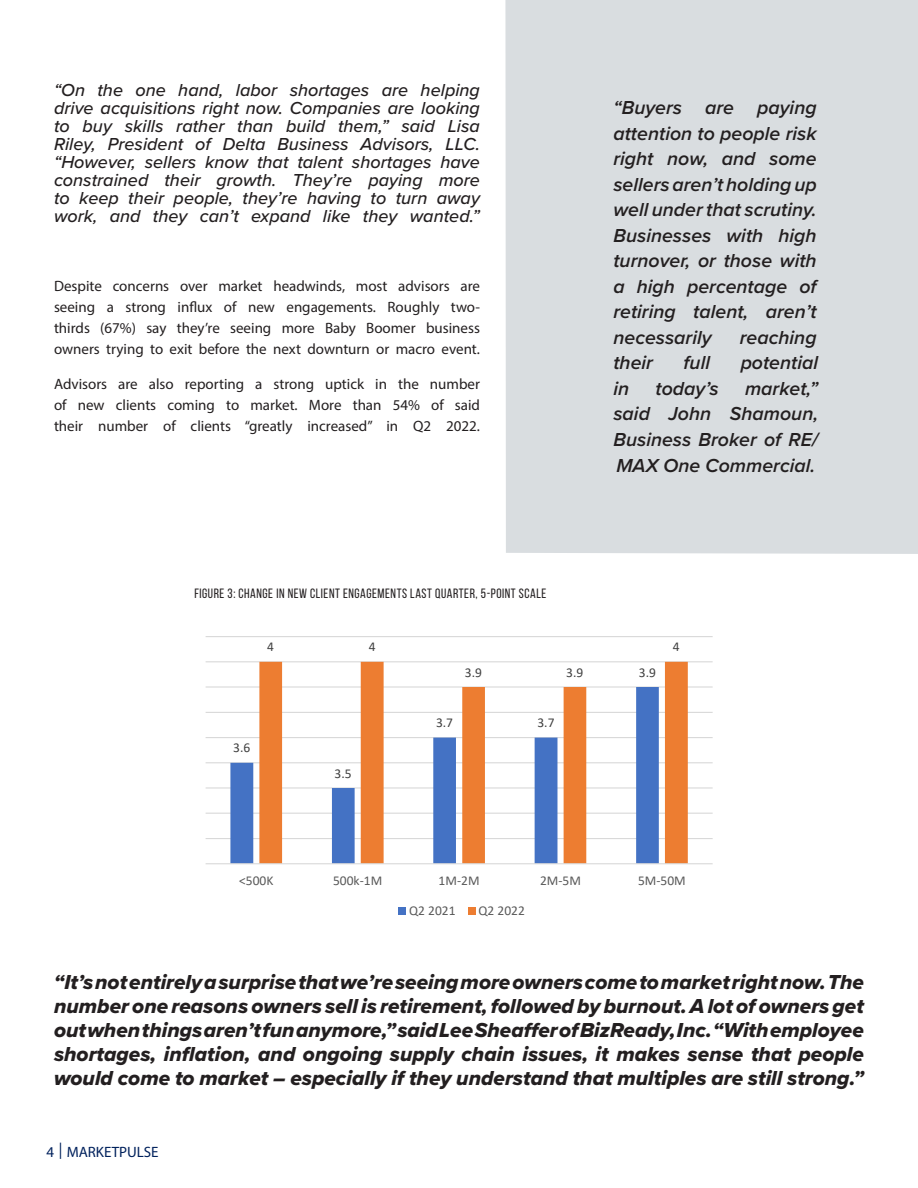
<style>
.page{position:relative;width:918px;height:1188px;background:#fff}
.page>*{position:absolute;margin:0;border:0;box-sizing:border-box;transform-origin:0 0}
.t1{font:21px/24px "Proxima Nova Extrabld It";color:#231f20;text-align:justify}
.body{font:italic 600 19.5px/25.5px "Proxima Nova";color:#231f20;text-align:justify}
.t2{font:italic 500 18px/18px "Proxima Nova";color:#231f20;text-align:justify}
.t3{font:15px/21px "Myriad Pro";color:#231f20;text-align:justify}
.t4{font:15px "Myriad Pro";color:#00215c}
.body-2{font:13.5px "Bebas Neue";letter-spacing:.04em;color:#231f20}
.t5{font:13.5px "Calibri";color:#595959}
.t6{font:13.5px "Calibri";color:#404040}
.s1{font-family:"Bebas Neue";font-size:20.7px}
</style>
<div class="page">
<div style="left:505px;top:0;width:413px;height:554px;background:#d9dde0"></div>
<hr style="left:206px;top:838px;width:507px;height:1px;background:#d9d9d9">
<hr style="left:206px;top:813px;width:507px;height:1px;background:#d9d9d9">
<hr style="left:206px;top:787px;width:507px;height:2px;background:#d9d9d9">
<hr style="left:206px;top:762px;width:507px;height:1px;background:#d9d9d9">
<hr style="left:206px;top:737px;width:507px;height:1px;background:#d9d9d9">
<hr style="left:206px;top:712px;width:507px;height:1px;background:#d9d9d9">
<hr style="left:206px;top:686px;width:507px;height:2px;background:#d9d9d9">
<hr style="left:206px;top:661px;width:507px;height:1px;background:#d9d9d9">
<hr style="left:206px;top:636px;width:507px;height:1px;background:#d9d9d9">
<svg style="left:230px;top:687px;width:29px;height:176px"></svg>
<svg style="left:259px;top:662px;width:429px;height:201px"></svg>
<hr style="left:206px;top:863px;width:507px;height:1px;background:#d9d9d9">
<div style="left:399px;top:908px;width:7px;height:7px;background:#4472c4"></div>
<div style="left:468px;top:908px;width:7px;height:7px;background:#ed7d31"></div>
<p class="t2" style="left:54px;top:81px;width:428px">“On the one hand, labor shortages are helping drive acquisitions right now. Companies are looking to buy skills rather than build them,” said Lisa Riley, President of Delta Business Advisors, LLC. “However, sellers know that talent shortages have constrained their growth. They’re paying more to keep their people, they’re having to turn away work, and they can’t expand like they wanted.”</p>
<p class="t3" style="left:54px;top:276px;width:428px">Despite concerns over market headwinds, most advisors are seeing a strong influx of new engagements. Roughly two&shy;thirds (67%) say they’re seeing more Baby Boomer business owners trying to exit before the next downturn or macro event.</p>
<p class="t3" style="left:54px;top:373px;width:428px">Advisors are also reporting a strong uptick in the number of new clients coming to market. More than 54% of said their number of clients “greatly increased” in Q2 2022.</p>
<p class="body" style="left:613px;top:95px;width:205px">“Buyers are paying attention to people risk right now, and some sellers aren’t holding up well under that scrutiny.<br>Businesses with high turnover, or those with a high percentage of retiring talent, aren’t necessarily</p>
<p class="body" style="left:740px;top:324px;width:78px">reaching</p>
<p class="body" style="left:613px;top:350px;width:41px">their</p>
<p class="body" style="left:684px;top:350px;width:28px">full</p>
<p class="body" style="left:741px;top:350px;width:79px">potential</p>
<p class="body" style="left:613px;top:375px;width:17px">in</p>
<p class="body" style="left:656px;top:375px;width:65px">today’s</p>
<p class="body" style="left:613px;top:375px;width:206px;text-indent:132px">market,” said John Shamoun, Business Broker of RE/ MAX One Commercial.</p>
<p class="body-2" style="left:194px;top:586px;width:353px">FIGURE 3: CHANGE IN NEW CLIENT ENGAGEMENTS LAST QUARTER, 5-POINT SCALE</p>
<p class="t6" style="left:267px;top:638px;width:8px">4</p>
<p class="t6" style="left:369px;top:638px;width:8px">4</p>
<p class="t6" style="left:233px;top:738px;width:19px">3.6</p>
<p class="t6" style="left:335px;top:764px;width:19px">3.5</p>
<p class="t6" style="left:465px;top:663px;width:19px">3.9</p>
<p class="t6" style="left:566px;top:663px;width:19px">3.9</p>
<p class="t6" style="left:436px;top:713px;width:19px">3.7</p>
<p class="t6" style="left:537px;top:713px;width:19px">3.7</p>
<p class="t6" style="left:639px;top:663px;width:19px">3.9</p>
<p class="t6" style="left:673px;top:638px;width:8px">4</p>
<p class="t5" style="left:239px;top:871px;width:36px">&lt;500K</p>
<p class="t5" style="left:333px;top:871px;width:51px">500k-1M</p>
<p class="t5" style="left:439px;top:871px;width:42px">1M-2M</p>
<p class="t5" style="left:540px;top:871px;width:42px">2M-5M</p>
<p class="t5" style="left:638px;top:871px;width:49px">5M-50M</p>
<p class="t5" style="left:409px;top:901px;width:48px">Q2 2021</p>
<p class="t5" style="left:479px;top:901px;width:48px">Q2 2022</p>
<p class="t1" style="left:54px;top:970px;width:812px">“It’s not entirely a surprise that we’re seeing more owners come to market right now. The number one reasons owners sell is retirement, followed by burnout. A lot of owners get out when things aren’t fun anymore,” said Lee Sheaffer of BizReady, Inc. “With employee shortages, inflation, and ongoing supply chain issues, it makes sense that people would come to market – especially if they understand that multiples are still strong.”</p>
<p class="t4" style="left:46px;top:1143px;width:114px">4 <span class="s1">|</span> MARKETPULSE</p>
</div>
